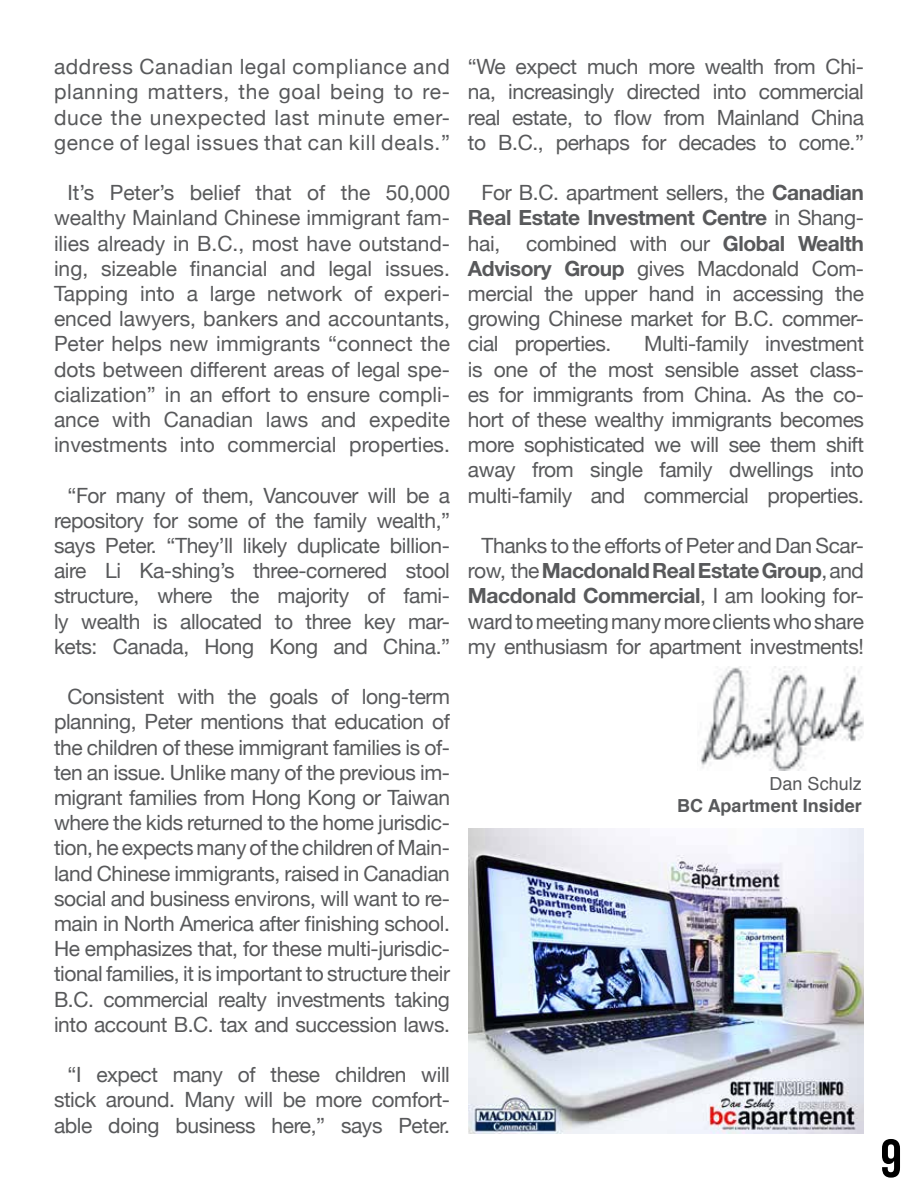
<style>
.page{position:relative;width:918px;height:1188px;background:#fff}
.page>*{position:absolute;margin:0;border:0;box-sizing:border-box;transform-origin:0 0}
.t1{font:54px "Bebas Neue";color:#000}
.t2{font:21px/25.2px "Helvetica Neue";letter-spacing:-.02em;color:#58595b;text-align:justify}
.t3{font:700 18px "Helvetica";color:#58595b}
.t4{font:18px "Helvetica";color:#58595b}
.s1{font-weight:700}
</style>
<div class="page">
<img style="left:700px;top:667px;width:164px;height:104px">
<img style="left:469px;top:828px;width:395px;height:306px">
<p class="t2" style="left:54px;top:54px;width:398px">address Canadian legal compliance and planning matters, the goal being to re&shy;duce the unexpected last minute emer&shy;gence of legal issues that can kill deals.”</p>
<p class="t2" style="left:54px;top:180px;width:398px;text-indent:14px">It’s Peter’s belief that of the 50,000 wealthy Mainland Chinese immigrant fam&shy;ilies already in B.C., most have outstand&shy;ing, sizeable financial and legal issues.<br>Tapping into a large network of experi&shy;enced lawyers, bankers and accountants, Peter helps new immigrants “connect the dots between different areas of legal spe&shy;cialization” in an effort to ensure compli&shy;ance with Canadian laws and expedite investments into commercial properties.</p>
<p class="t2" style="left:54px;top:482px;width:398px;text-indent:14px">“For many of them, Vancouver will be a repository for some of the family wealth,” says Peter. “They’ll likely duplicate billion&shy;aire Li Ka-shing’s three-cornered stool structure, where the majority of fami&shy;ly wealth is allocated to three key mar&shy;kets: Canada, Hong Kong and China.”</p>
<p class="t2" style="left:54px;top:684px;width:398px;text-indent:14px">Consistent with the goals of long-term planning, Peter mentions that education of the children of these immigrant families is of&shy;ten an issue. Unlike many of the previous im&shy;migrant families from Hong Kong or Taiwan where the kids returned to the home jurisdic&shy;tion, he expects many of the children of Main&shy;land Chinese immigrants, raised in Canadian social and business environs, will want to re&shy;main in North America after finishing school.<br>He emphasizes that, for these multi-jurisdic&shy;tional families, it is important to structure their B.C. commercial realty investments taking into account B.C. tax and succession laws.</p>
<p class="t2" style="left:54px;top:1062px;width:398px;text-indent:14px">“I expect many of these children will stick around. Many will be more comfort&shy;able doing business here,” says Peter.</p>
<p class="t2" style="left:468px;top:54px;width:398px">“We expect much more wealth from Chi&shy;na, increasingly directed into commercial real estate, to flow from Mainland China to B.C., perhaps for decades to come.”</p>
<p class="t2" style="left:468px;top:180px;width:398px;text-indent:14px">For B.C. apartment sellers, the <span class="s1">Canadian Real Estate Investment Centre</span> in Shang&shy;hai, combined with our <span class="s1">Global Wealth Advisory Group</span> gives Macdonald Com&shy;mercial the upper hand in accessing the growing Chinese market for B.C. commer&shy;cial properties.</p>
<p class="t2" style="left:468px;top:331px;width:398px;text-indent:176px">Multi-family investment is one of the most sensible asset class&shy;es for immigrants from China. As the co&shy;hort of these wealthy immigrants becomes more sophisticated we will see them shift away from single family dwellings into multi-family and commercial properties.</p>
<p class="t2" style="left:468px;top:533px;width:398px;text-indent:14px">Thanks to the efforts of Peter and Dan Scar&shy;row, the <span class="s1">Macdonald Real Estate Group</span>, and <span class="s1">Macdonald Commercial</span>, I am looking for&shy;ward to meeting many more clients who share my enthusiasm for apartment investments!</p>
<p class="t4" style="left:770px;top:770px;width:94px">Dan Schulz</p>
<p class="t3" style="left:677px;top:791px;width:186px">BC Apartment Insider</p>
<h1 class="t1" style="left:880px;top:1129px;width:23px">9</h1>
</div>
